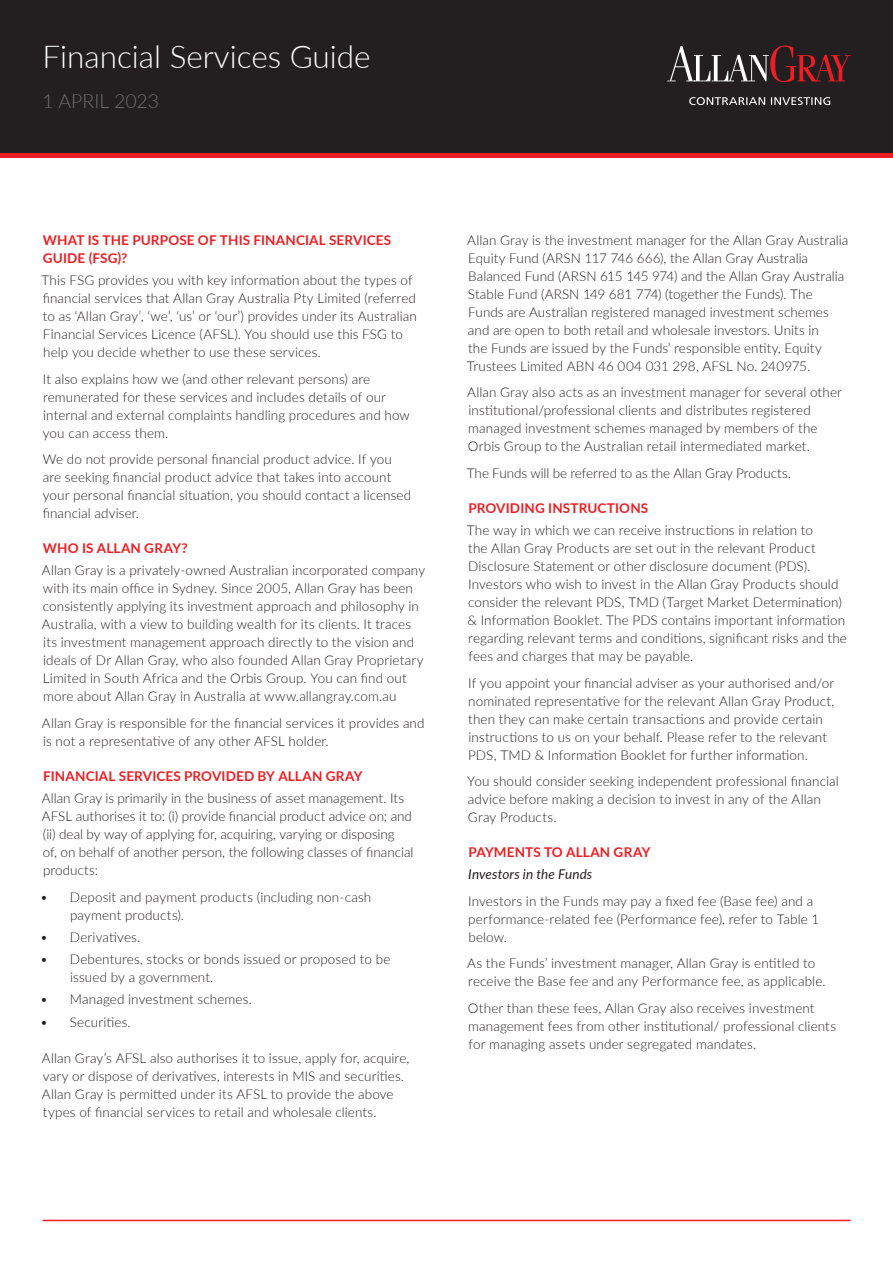
<style>
.page{position:relative;width:893px;height:1263px;background:#fff}
.page>*{position:absolute;margin:0;border:0;box-sizing:border-box;transform-origin:0 0}
.t1{font:300 31.5px "Lato";color:#fff}
.t2{font:300 19.5px "Lato";color:#6c6d70}
.t3{font:300 13.5px/18px "Lato";letter-spacing:.005em;color:#231f20}
.RED_SUB_HEADS{font:700 13.5px/18px "Lato";letter-spacing:.015em;color:#ee1d23}
.t4{font:italic 13.5px "Lato";letter-spacing:.01em;color:#231f20}
</style>
<div class="page">
<div style="left:0;top:0;width:893px;height:153px;background:#231f20"></div>
<svg style="left:689px;top:97px;width:141px;height:8px"></svg>
<svg style="left:667px;top:46px;width:183px;height:36px"></svg>
<hr style="left:0;top:153px;width:893px;height:4px;background:#ee1d23">
<hr style="left:43px;top:1220px;width:807px;height:1px;background:#ee1d23">
<h1 class="t1" style="left:43px;top:35px;width:330px">Financial Services Guide</h1>
<h2 class="t2" style="left:43px;top:88px;width:118px">1 APRIL 2023</h2>
<p class="RED_SUB_HEADS" style="left:43px;top:230px;width:350px">WHAT IS THE PURPOSE OF THIS FINANCIAL SERVICES<br>GUIDE (FSG)?</p>
<p class="t3" style="left:41px;top:271px;width:377px">This FSG provides you with key information about the types of financial services that Allan Gray Australia Pty Limited (referred to as ‘Allan Gray’, ‘we’, ‘us’ or ‘our’) provides under its Australian Financial Services Licence (AFSL). You should use this FSG to help you decide whether to use these services.</p>
<p class="t3" style="left:43px;top:369px;width:369px">It also explains how we (and other relevant persons) are remunerated for these services and includes details of our internal and external complaints handling procedures and how you can access them.</p>
<p class="t3" style="left:43px;top:450px;width:370px">We do not provide personal financial product advice. If you are seeking financial product advice that takes into account your personal financial situation, you should contact a licensed financial adviser.</p>
<p class="RED_SUB_HEADS" style="left:43px;top:538px;width:146px">WHO IS ALLAN GRAY?</p>
<p class="t3" style="left:42px;top:561px;width:385px">Allan Gray is a privately-owned Australian incorporated company with its main office in Sydney. Since 2005, Allan Gray has been consistently applying its investment approach and philosophy in Australia, with a view to building wealth for its clients. It traces its investment management approach directly to the vision and ideals of Dr Allan Gray, who also founded Allan Gray Proprietary Limited in South Africa and the Orbis Group. You can find out more about Allan Gray in Australia at www.allangray.com.au</p>
<p class="t3" style="left:42px;top:713px;width:384px">Allan Gray is responsible for the financial services it provides and is not a representative of any other AFSL holder.</p>
<p class="RED_SUB_HEADS" style="left:43px;top:766px;width:321px">FINANCIAL SERVICES PROVIDED BY ALLAN GRAY</p>
<p class="t3" style="left:42px;top:789px;width:373px">Allan Gray is primarily in the business of asset management. Its AFSL authorises it to: (i) provide financial product advice on; and (ii) deal by way of applying for, acquiring, varying or disposing<br>of, on behalf of another person, the following classes of financial products:</p>
<p class="t3" style="left:70px;top:887px;width:303px;text-indent:-30px">• Deposit and payment products (including non-cash payment products).</p>
<p class="t3" style="left:40px;top:927px;width:102px">• Derivatives.</p>
<p class="t3" style="left:70px;top:950px;width:322px;text-indent:-30px">• Debentures, stocks or bonds issued or proposed to be issued by a government.</p>
<p class="t3" style="left:40px;top:990px;width:213px">• Managed investment schemes.</p>
<p class="t3" style="left:40px;top:1012px;width:92px">• Securities.</p>
<p class="t3" style="left:42px;top:1048px;width:369px">Allan Gray’s AFSL also authorises it to issue, apply for, acquire, vary or dispose of derivatives, interests in MIS and securities.<br>Allan Gray is permitted under its AFSL to provide the above types of financial services to retail and wholesale clients.</p>
<p class="t3" style="left:467px;top:230px;width:383px">Allan Gray is the investment manager for the Allan Gray Australia Equity Fund (ARSN 117 746 666), the Allan Gray Australia Balanced Fund (ARSN 615 145 974) and the Allan Gray Australia Stable Fund (ARSN 149 681 774) (together the Funds). The Funds are Australian registered managed investment schemes and are open to both retail and wholesale investors. Units in<br>the Funds are issued by the Funds’ responsible entity, Equity Trustees Limited ABN 46 004 031 298, AFSL No. 240975.</p>
<p class="t3" style="left:467px;top:383px;width:376px">Allan Gray also acts as an investment manager for several other institutional/professional clients and distributes registered managed investment schemes managed by members of the Orbis Group to the Australian retail intermediated market.</p>
<p class="t3" style="left:467px;top:463px;width:326px">The Funds will be referred to as the Allan Gray Products.</p>
<p class="RED_SUB_HEADS" style="left:468px;top:498px;width:181px">PROVIDING INSTRUCTIONS</p>
<p class="t3" style="left:467px;top:521px;width:382px">The way in which we can receive instructions in relation to<br>the Allan Gray Products are set out in the relevant Product Disclosure Statement or other disclosure document (PDS).<br>Investors who wish to invest in the Allan Gray Products should consider the relevant PDS, TMD (Target Market Determination) &amp; Information Booklet. The PDS contains important information regarding relevant terms and conditions, significant risks and the fees and charges that may be payable.</p>
<p class="t3" style="left:468px;top:673px;width:368px">If you appoint your financial adviser as your authorised and/or nominated representative for the relevant Allan Gray Product, then they can make certain transactions and provide certain instructions to us on your behalf. Please refer to the relevant PDS, TMD &amp; Information Booklet for further information.</p>
<p class="t3" style="left:467px;top:772px;width:373px">You should consider seeking independent professional financial advice before making a decision to invest in any of the Allan<br>Gray Products.</p>
<p class="RED_SUB_HEADS" style="left:468px;top:843px;width:183px">PAYMENTS TO ALLAN GRAY</p>
<p class="t4" style="left:468px;top:865px;width:126px">Investors in the Funds</p>
<p class="t3" style="left:468px;top:891px;width:353px">Investors in the Funds may pay a fixed fee (Base fee) and a performance-related fee (Performance fee), refer to Table 1 below.</p>
<p class="t3" style="left:467px;top:954px;width:360px">As the Funds’ investment manager, Allan Gray is entitled to receive the Base fee and any Performance fee, as applicable.</p>
<p class="t3" style="left:468px;top:998px;width:370px">Other than these fees, Allan Gray also receives investment management fees from other institutional/ professional clients for managing assets under segregated mandates.</p>
</div>
